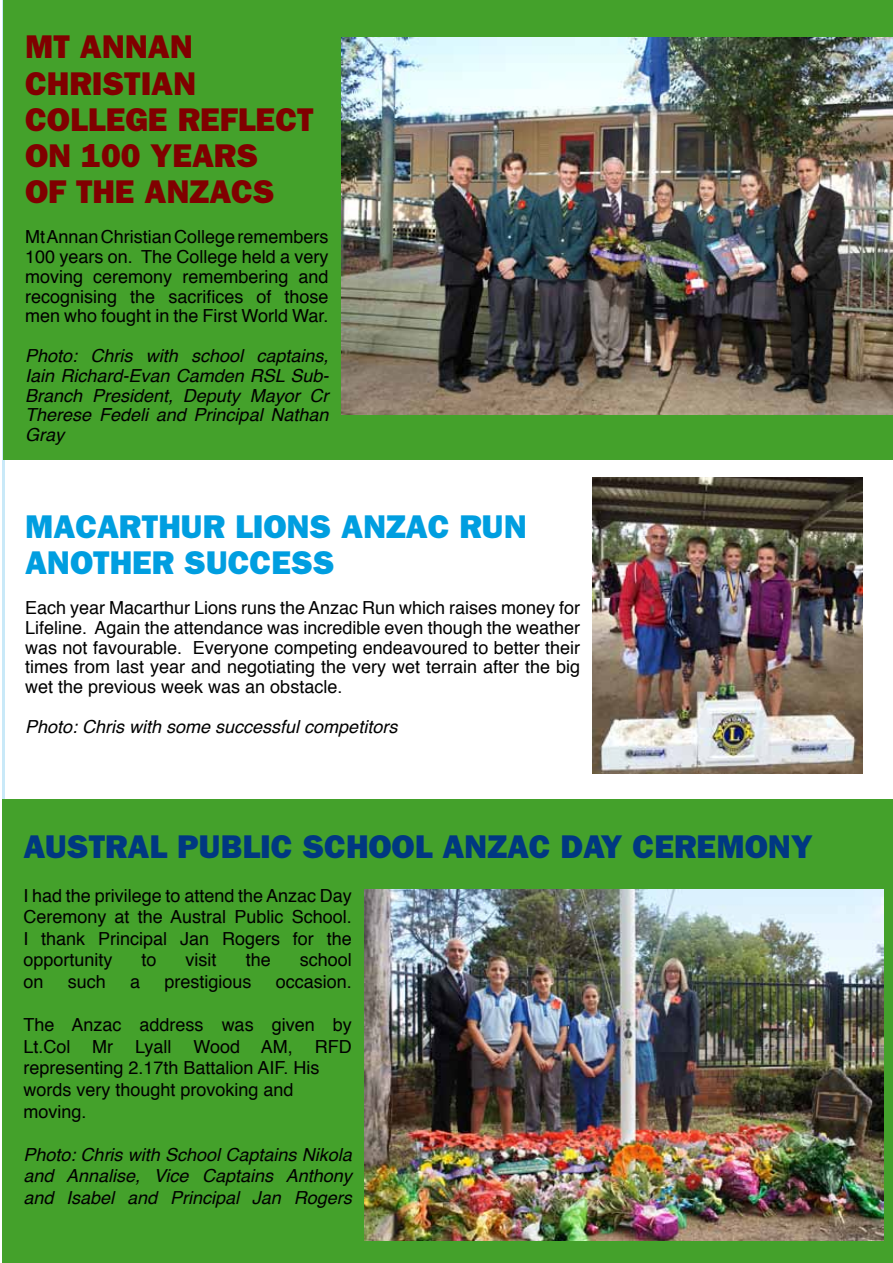
<style>
.page{position:relative;width:893px;height:1263px;background:#fff}
.page>*{position:absolute;margin:0;border:0;box-sizing:border-box;transform-origin:0 0}
.t1{font:800 33px/36.3px "Franklin Gothic";color:#800000}
.t2{font:800 33px/36.3px "Franklin Gothic";color:#009ee0}
.t3{font:800 33px "Franklin Gothic";color:#003882}
.t4{font:18px/19.8px "Helvetica";color:#000;text-align:justify}
.t5{font:italic 18px/19.8px "Helvetica";color:#000;text-align:justify}
</style>
<div class="page">
<hr style="left:2px;top:0;width:3px;height:1263px;background:#c9e9f8">
<img style="left:593px;top:478px;width:270px;height:295px">
<div style="left:3px;top:0;width:890px;height:459px;background:#44a12b"></div>
<img style="left:341px;top:37px;width:552px;height:378px">
<div style="left:3px;top:799px;width:890px;height:464px;background:#44a12b"></div>
<img style="left:365px;top:890px;width:519px;height:351px">
<h1 class="t1" style="left:25px;top:28px;width:290px">MT ANNAN<br>CHRISTIAN<br>COLLEGE REFLECT<br>ON 100 YEARS<br>OF THE ANZACS</h1>
<p class="t4" style="left:25px;top:227px;width:305px">Mt Annan Christian College remembers 100 years on. The College held a very moving ceremony remembering and recognising the sacrifices of those men who fought in the First World War.</p>
<p class="t5" style="left:25px;top:346px;width:305px">Photo: Chris with school captains, Iain Richard-Evan Camden RSL Sub-Branch President, Deputy Mayor Cr Therese Fedeli and Principal Nathan Gray</p>
<h1 class="t2" style="left:25px;top:508px;width:503px">MACARTHUR LIONS ANZAC RUN<br>ANOTHER SUCCESS</h1>
<p class="t4" style="left:25px;top:598px;width:556px">Each year Macarthur Lions runs the Anzac Run which raises money for Lifeline. Again the attendance was incredible even though the weather was not favourable. Everyone competing endeavoured to better their times from last year and negotiating the very wet terrain after the big wet the previous week was an obstacle.</p>
<p class="t5" style="left:25px;top:717px;width:374px">Photo: Chris with some successful competitors</p>
<h1 class="t3" style="left:23px;top:827px;width:791px">AUSTRAL PUBLIC SCHOOL ANZAC DAY CEREMONY</h1>
<p class="t4" style="left:23px;top:885px;width:330px;line-height:21.6px">I had the privilege to attend the Anzac Day Ceremony at the Austral Public School.<br>I thank Principal Jan Rogers for the opportunity</p>
<p class="t4" style="left:141px;top:951px;width:17px">to</p>
<p class="t4" style="left:186px;top:951px;width:32px">visit</p>
<p class="t4" style="left:246px;top:951px;width:27px">the</p>
<p class="t4" style="left:300px;top:951px;width:54px">school</p>
<p class="t4" style="left:23px;top:972px;width:22px">on</p>
<p class="t4" style="left:68px;top:972px;width:40px">such</p>
<p class="t4" style="left:130px;top:972px;width:12px">a</p>
<p class="t4" style="left:164px;top:972px;width:89px">prestigious</p>
<p class="t4" style="left:276px;top:972px;width:78px">occasion.</p>
<p class="t4" style="left:23px;top:1014px;width:330px;line-height:21.6px;text-align:left">The Anzac address was given by<br>Lt.Col Mr Lyall Wood AM, RFD representing 2.17th Battalion AIF. His words very thought provoking and moving.</p>
<p class="t5" style="left:23px;top:1144px;width:330px;line-height:21.6px">Photo: Chris with School Captains Nikola and Annalise, Vice Captains Anthony and Isabel and Principal Jan Rogers</p>
</div>
